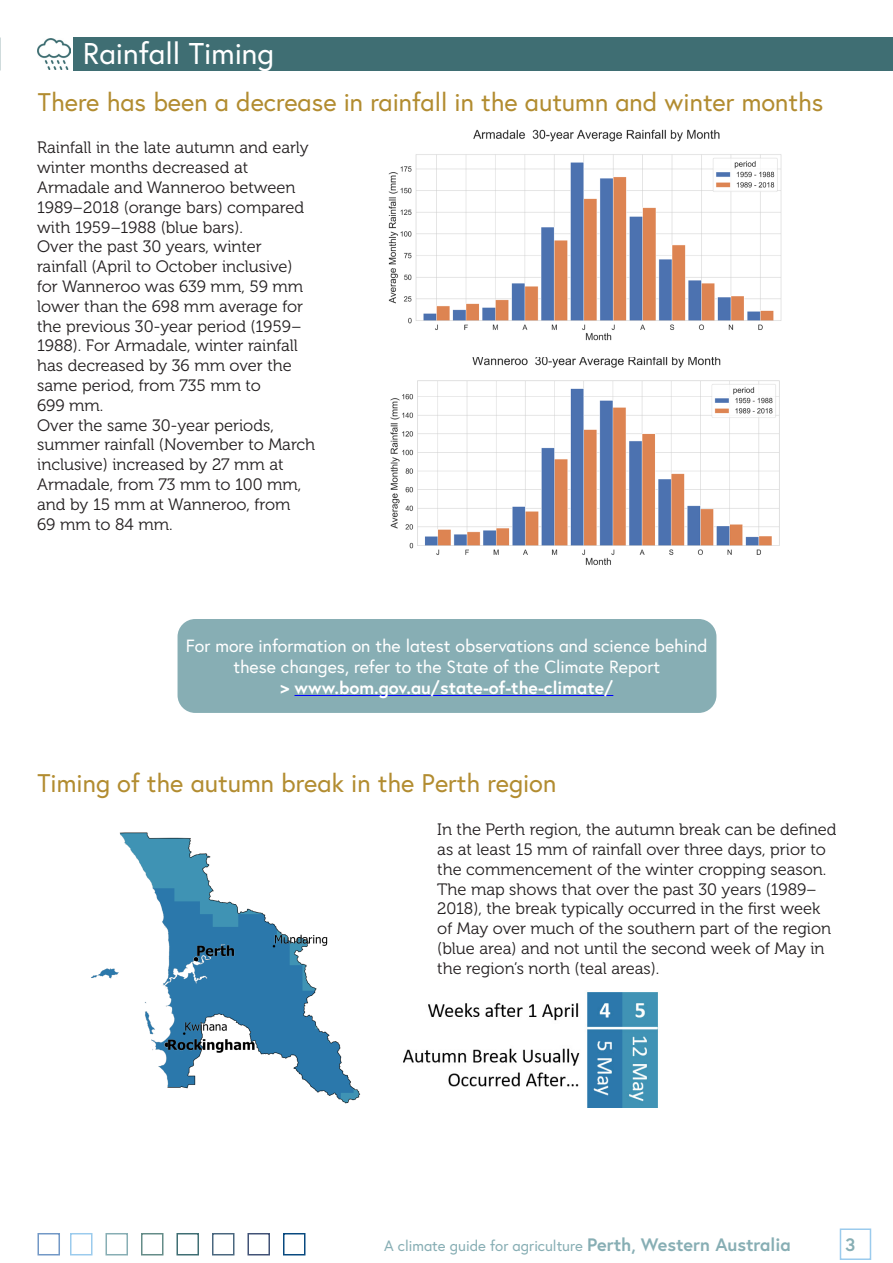
<style>
.page{position:relative;width:893px;height:1263px;background:#fff}
.page>*{position:absolute;margin:0;border:0;box-sizing:border-box;transform-origin:0 0}
.Heading{font:30px "Europa";color:#fff}
.Accent_heading{font:25.5px "Europa";color:#b28c30}
.t1{font:700 18px "Europa";color:#87aeb4}
.Accent_heading-2{font:17.7px/21.3px "Europa";color:#fff;text-align:center}
.Body_text{font:16.5px/19.8px "Museo 300";color:#231f20}
.t2{font:15px "Europa";color:#87aeb4}
.s1{font-weight:700}
.s2{font-weight:700;font-size:18px}
</style>
<div class="page">
<div style="left:840px;top:1228px;width:31px;height:32px;border:2px solid #9bcbed"></div>
<div style="left:70px;top:1233px;width:22px;height:22px;border:2px solid #9bcbed"></div>
<div style="left:105px;top:1233px;width:23px;height:22px;border:2px solid #87aeb4"></div>
<div style="left:176px;top:1233px;width:23px;height:22px;border:2px solid #3f6e73"></div>
<div style="left:212px;top:1233px;width:22px;height:22px;border:2px solid #4a677f"></div>
<div style="left:247px;top:1233px;width:23px;height:22px;border:2px solid #415276"></div>
<div style="left:141px;top:1233px;width:22px;height:22px;border:2px solid #648c88"></div>
<div style="left:38px;top:1233px;width:22px;height:22px;border:2px solid #7298c6"></div>
<img style="left:388px;top:129px;width:394px;height:212px">
<img style="left:91px;top:832px;width:270px;height:272px">
<img style="left:403px;top:992px;width:255px;height:115px">
<img style="left:390px;top:357px;width:390px;height:208px">
<div style="left:74px;top:38px;width:819px;height:32px;background:#3f6e73"></div>
<img style="left:37px;top:38px;width:33px;height:32px">
<div style="left:283px;top:1233px;width:22px;height:22px;border:2px solid #08497f"></div>
<div style="left:178px;top:619px;width:538px;height:94px;background:#87aeb4;border-radius:18px"></div>
<hr style="left:294px;top:695px;width:319px;height:1px;background:#00f">
<p class="Heading" style="left:83px;top:34px;width:193px">Rainfall Timing</p>
<p class="Accent_heading" style="left:38px;top:85px;width:787px">There has been a decrease in rainfall in the autumn and winter months</p>
<p class="Body_text" style="left:37px;top:138px;width:273px">Rainfall in the late autumn and early winter months decreased at<br>Armadale and Wanneroo between<br>1989–2018 (orange bars) compared with 1959–1988 (blue bars).</p>
<p class="Body_text" style="left:37px;top:237px;width:267px">Over the past 30 years, winter rainfall (April to October inclusive) for Wanneroo was 639 mm, 59 mm lower than the 698 mm average for the previous 30-year period (1959–<br>1988). For Armadale, winter rainfall has decreased by 36 mm over the same period, from 735 mm to<br>699 mm.</p>
<p class="Body_text" style="left:37px;top:415px;width:280px">Over the same 30-year periods, summer rainfall (November to March inclusive) increased by 27 mm at<br>Armadale, from 73 mm to 100 mm, and by 15 mm at Wanneroo, from<br>69 mm to 84 mm.</p>
<p class="Accent_heading-2" style="left:186px;top:634px;width:523px">For more information on the latest observations and science behind these changes, refer to the State of the Climate Report<br><span class="s1">&gt; www.bom.gov.au/state-of-the-climate/</span></p>
<p class="Accent_heading" style="left:38px;top:767px;width:520px">Timing of the autumn break in the Perth region</p>
<p class="Body_text" style="left:437px;top:820px;width:401px">In the Perth region, the autumn break can be defined as at least 15 mm of rainfall over three days, prior to the commencement of the winter cropping season.<br>The map shows that over the past 30 years (1989– 2018), the break typically occurred in the first week of May over much of the southern part of the region (blue area) and not until the second week of May in the region’s north (teal areas).</p>
<p class="t2" style="left:384px;top:1236px;width:408px">A climate guide for agriculture <span class="s2">Perth, Western Australia</span></p>
<p class="t1" style="left:845px;top:1233px;width:12px">3</p>
</div>
